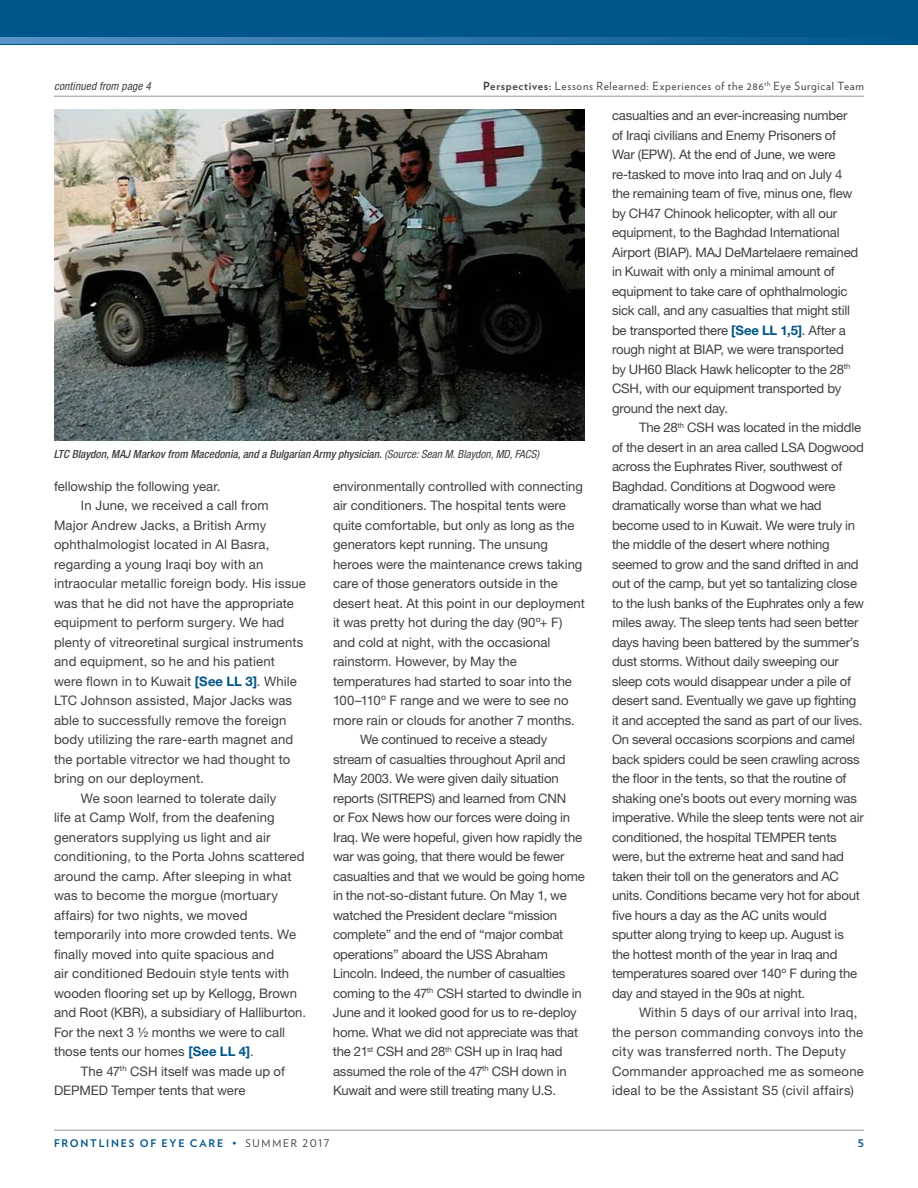
<style>
.page{position:relative;width:918px;height:1188px;background:#fff}
.page>*{position:absolute;margin:0;border:0;box-sizing:border-box;transform-origin:0 0}
.t1{font:13.2px/19.5px "Helvetica Neue LT Std";letter-spacing:-.01em;color:#414042}
.t2{font:13.2px/19.5px "Helvetica Neue LT Std";letter-spacing:.01em;color:#414042}
.t3{font:13.2px/19.5px "Helvetica Neue LT Std";letter-spacing:.02em;color:#414042}
.t4{font:italic 500 condensed 11.25px "Helvetica Neue LT Std";color:#414042}
.t5{font:11.25px "Verlag";letter-spacing:.065em;color:#414042}
.t6{font:italic condensed 11.25px "Helvetica Neue LT Std";letter-spacing:.015em;color:#414042}
.t7{font:700 10.5px "Verlag";letter-spacing:.17em;color:#00568b}
.s1{font-weight:700}
.s2{font-weight:400}
.s3{font-weight:700;color:#00568b}
.s4{font-weight:400;color:#414042}
</style>
<div class="page">
<hr style="left:54px;top:1130px;width:810px;height:1px;background:#91969d">
<hr style="left:54px;top:96px;width:810px;height:1px;background:#939598">
<div style="left:0;top:0;width:918px;height:44px;background:#00568b"></div>
<svg style="left:0;top:38px;width:808px;height:6px;background:#3177ac"></svg>
<img style="left:54px;top:110px;width:531px;height:331px">
<p class="t6" style="left:54px;top:80px;width:98px">continued from page 4</p>
<p class="t5" style="left:483px;top:78px;width:382px"><span class="s1">Perspectives:</span> Lessons Relearned: Experiences of the 286<sup>th</sup> Eye Surgical Team</p>
<p class="t4" style="left:54px;top:447px;width:487px">LTC Blaydon, MAJ Markov from Macedonia, and a Bulgarian Army physician. <span class="s2">(Source: Sean M. Blaydon, MD, FACS)</span></p>
<p class="t1" style="left:54px;top:476px;width:168px">fellowship the following year.</p>
<p class="t2" style="left:54px;top:495px;width:253px;text-indent:27px">In June, we received a call from<br>Major Andrew Jacks, a British Army ophthalmologist located in Al Basra, regarding a young Iraqi boy with an intraocular metallic foreign body. His issue was that he did not have the appropriate equipment to perform surgery. We had plenty of vitreoretinal surgical instruments and equipment, so he and his patient were flown in to Kuwait <span class="s3">[See LL 3]</span>. While LTC Johnson assisted, Major Jacks was able to successfully remove the foreign body utilizing the rare-earth magnet and the portable vitrector we had thought to bring on our deployment.</p>
<p class="t2" style="left:54px;top:788px;width:254px;text-indent:27px">We soon learned to tolerate daily<br>life at Camp Wolf, from the deafening generators supplying us light and air conditioning, to the Porta Johns scattered around the camp. After sleeping in what was to become the morgue (mortuary affairs) for two nights, we moved temporarily into more crowded tents. We finally moved into quite spacious and<br>air conditioned Bedouin style tents with wooden flooring set up by Kellogg, Brown and Root (KBR), a subsidiary of Halliburton.<br>For the next 3 ½ months we were to call those tents our homes <span class="s3">[See LL 4]</span>.</p>
<p class="t1" style="left:54px;top:1061px;width:232px;text-indent:27px">The 47<sup>th</sup> CSH itself was made up of<br>DEPMED Temper tents that were</p>
<p class="t1" style="left:333px;top:476px;width:253px">environmentally controlled with connecting air conditioners. The hospital tents were quite comfortable, but only as long as the generators kept running. The unsung heroes were the maintenance crews taking care of those generators outside in the desert heat. At this point in our deployment it was pretty hot during the day (90o+ F) and cold at night, with the occasional rainstorm. However, by May the temperatures had started to soar into the 100–110o F range and we were to see no more rain or clouds for another 7 months.</p>
<p class="t1" style="left:333px;top:729px;width:253px;text-indent:27px">We continued to receive a steady stream of casualties throughout April and May 2003. We were given daily situation reports (SITREPS) and learned from CNN<br>or Fox News how our forces were doing in Iraq. We were hopeful, given how rapidly the war was going, that there would be fewer casualties and that we would be going home in the not-so-distant future. On May 1, we watched the President declare “mission complete” and the end of “major combat operations” aboard the USS Abraham Lincoln. Indeed, the number of casualties coming to the 47<sup>th</sup> CSH started to dwindle in June and it looked good for us to re-deploy home. What we did not appreciate was that the 21<sup>st</sup> CSH and 28<sup>th</sup> CSH up in Iraq had assumed the role of the 47<sup>th</sup> CSH down in Kuwait and were still treating many U.S.</p>
<p class="t1" style="left:612px;top:105px;width:248px">casualties and an ever-increasing number of Iraqi civilians and Enemy Prisoners of War (EPW). At the end of June, we were re-tasked to move into Iraq and on July 4 the remaining team of five, minus one, flew by CH47 Chinook helicopter, with all our equipment, to the Baghdad International Airport (BIAP). MAJ DeMartelaere remained in Kuwait with only a minimal amount of equipment to take care of ophthalmologic sick call, and any casualties that might still be transported there <span class="s3">[See LL 1,5]</span>. After a rough night at BIAP, we were transported by UH60 Black Hawk helicopter to the 28<sup>th </sup>CSH, with our equipment transported by ground the next day.</p>
<p class="t1" style="left:612px;top:417px;width:254px;text-indent:27px">The 28<sup>th</sup> CSH was located in the middle of the desert in an area called LSA Dogwood across the Euphrates River, southwest of Baghdad. Conditions at Dogwood were dramatically worse than what we had become used to in Kuwait. We were truly in the middle of the desert where nothing seemed to grow and the sand drifted in and out of the camp, but yet so tantalizing close to the lush banks of the Euphrates only a few miles away. The sleep tents had seen better days having been battered by the summer’s dust storms. Without daily sweeping our sleep cots would disappear under a pile of desert sand. Eventually we gave up fighting it and accepted the sand as part of our lives.<br>On several occasions scorpions and camel back spiders could be seen crawling across the floor in the tents, so that the routine of shaking one’s boots out every morning was imperative. While the sleep tents were not air conditioned, the hospital TEMPER tents were, but the extreme heat and sand had taken their toll on the generators and AC units. Conditions became very hot for about five hours a day as the AC units would sputter along trying to keep up. August is the hottest month of the year in Iraq and temperatures soared over 140o F during the day and stayed in the 90s at night.</p>
<p class="t3" style="left:612px;top:1002px;width:253px;text-indent:27px">Within 5 days of our arrival into Iraq, the person commanding convoys into the city was transferred north. The Deputy Commander approached me as someone ideal to be the Assistant S5 (civil affairs)</p>
<p class="t7" style="left:54px;top:1135px;width:277px">FRONTLINES OF EYE CARE <span class="s2">•</span> <span class="s4">SUMMER 2017</span></p>
<p class="t7" style="left:858px;top:1135px;width:8px">5</p>
</div>
